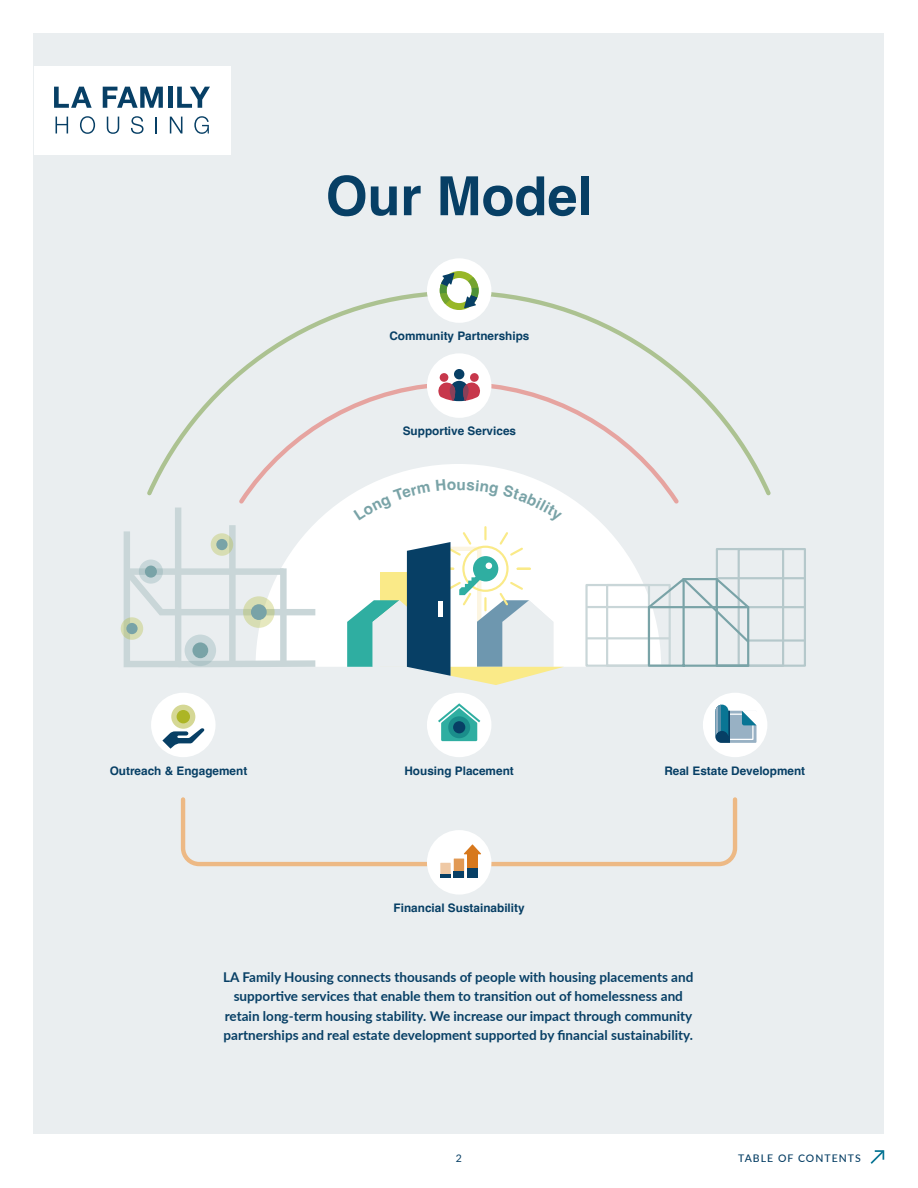
<style>
.page{position:relative;width:918px;height:1188px;background:#fff}
.page>*{position:absolute;margin:0;border:0;box-sizing:border-box;transform-origin:0 0}
.Headline_Small{font:700 54px "Helvetica";color:#073f65}
.Suhbead{font:700 13.5px/19.5px "Lato";color:#073f65;text-align:center}
.t1{font:700 11.85px "Helvetica";color:#073f65}
.t2{font:500 10.5px "Lato";letter-spacing:.1em;color:#073f65}
.t3{font:10.5px "Lato";color:#073f65}
</style>
<div class="page">
<div style="left:34px;top:34px;width:850px;height:1100px;background:#eaeef0"></div>
<div style="left:716px;top:548px;width:68px;height:119px;border:2px solid #b5c8cb"></div>
<div style="left:738px;top:548px;width:68px;height:119px;border:2px solid #b5c8cb"></div>
<hr style="left:748px;top:639px;width:57px;height:3px;background:#b5c8cb">
<hr style="left:717px;top:577px;width:88px;height:2px;background:#b5c8cb">
<hr style="left:739px;top:606px;width:65px;height:2px;background:#b5c8cb">
<svg style="left:314px;top:507px;width:333px;height:160px;fill:#fff"></svg>
<div style="left:585px;top:584px;width:65px;height:83px;border:2px solid #c9d6d8"></div>
<div style="left:606px;top:584px;width:65px;height:83px;border:2px solid #c9d6d8"></div>
<hr style="left:587px;top:637px;width:82px;height:2px;background:#c9d6d8">
<hr style="left:587px;top:606px;width:82px;height:2px;background:#c9d6d8">
<svg style="left:120px;top:525px;width:202px;height:143px"></svg>
<div style="left:229px;top:525px;width:7px;height:138px;background:#c9d6d8"></div>
<div style="left:175px;top:508px;width:6px;height:159px;background:#c9d6d8"></div>
<div style="left:280px;top:568px;width:7px;height:95px;background:#c9d6d8"></div>
<svg style="left:185px;top:635px;width:31px;height:31px"></svg>
<div style="left:192px;top:642px;width:16px;height:16px;background:#79a3a7;border-radius:50%"></div>
<svg style="left:243px;top:596px;width:32px;height:32px"></svg>
<div style="left:251px;top:604px;width:16px;height:16px;background:#79a3a7;border-radius:50%"></div>
<svg style="left:211px;top:533px;width:22px;height:23px"></svg>
<div style="left:216px;top:539px;width:12px;height:11px;background:#79a3a7;border-radius:50%"></div>
<svg style="left:121px;top:617px;width:22px;height:23px"></svg>
<div style="left:126px;top:623px;width:12px;height:11px;background:#79a3a7;border-radius:50%"></div>
<svg style="left:139px;top:560px;width:24px;height:24px"></svg>
<div style="left:145px;top:566px;width:12px;height:12px;background:#79a3a7;border-radius:50%"></div>
<svg style="left:647px;top:575px;width:104px;height:92px"></svg>
<hr style="left:649px;top:606px;width:99px;height:2px;background:#79a3a7">
<svg style="left:239px;top:499px;width:440px;height:8px"></svg>
<svg style="left:147px;top:292px;width:624px;height:207px"></svg>
<div style="left:427px;top:693px;width:64px;height:64px;background:#fff;border-radius:50%"></div>
<svg style="left:438px;top:703px;width:42px;height:38px"></svg>
<div style="left:448px;top:716px;width:22px;height:22px;background:#1a8d8b;border-radius:50%"></div>
<div style="left:453px;top:721px;width:12px;height:12px;background:#073f65;border-radius:50%"></div>
<div style="left:151px;top:693px;width:65px;height:64px;background:#fff;border-radius:50%"></div>
<svg style="left:162px;top:728px;width:43px;height:21px"></svg>
<div style="left:171px;top:705px;width:24px;height:24px;background:#d5d895;border-radius:50%"></div>
<div style="left:177px;top:710px;width:13px;height:13px;background:#acb525;border-radius:50%"></div>
<div style="left:703px;top:693px;width:64px;height:64px;background:#fff;border-radius:50%"></div>
<svg style="left:715px;top:705px;width:42px;height:38px"></svg>
<div style="left:427px;top:353px;width:64px;height:65px;background:#fff;border-radius:50%"></div>
<svg style="left:438px;top:373px;width:42px;height:28px"></svg>
<div style="left:454px;top:369px;width:10px;height:10px;background:#073f65;border-radius:50%"></div>
<div style="left:427px;top:258px;width:64px;height:65px;background:#fff;border-radius:50%"></div>
<svg style="left:439px;top:271px;width:40px;height:39px"></svg>
<div style="left:427px;top:830px;width:64px;height:65px;background:#fff;border-radius:50%"></div>
<svg style="left:180px;top:797px;width:558px;height:81px"></svg>
<div style="left:34px;top:66px;width:197px;height:88px;background:#fff"></div>
<svg style="left:54px;top:87px;width:38px;height:21px"></svg>
<svg style="left:103px;top:87px;width:60px;height:21px"></svg>
<hr style="left:168px;top:87px;width:4px;height:21px;background:#073f65">
<svg style="left:177px;top:87px;width:33px;height:21px"></svg>
<svg style="left:56px;top:117px;width:12px;height:16px"></svg>
<svg style="left:80px;top:116px;width:15px;height:18px"></svg>
<svg style="left:107px;top:117px;width:12px;height:17px"></svg>
<svg style="left:131px;top:116px;width:13px;height:18px"></svg>
<svg style="left:156px;top:117px;width:1px;height:16px"></svg>
<svg style="left:170px;top:117px;width:12px;height:16px"></svg>
<svg style="left:194px;top:116px;width:15px;height:18px"></svg>
<svg style="left:870px;top:1150px;width:15px;height:14px"></svg>
<svg style="left:347px;top:479px;width:217px;height:206px"></svg>
<p class="Headline_Small" style="left:326px;top:163px;width:269px">Our Model</p>
<p class="t1" style="left:389px;top:329px;width:142px">Community Partnerships</p>
<p class="t1" style="left:403px;top:424px;width:115px">Supportive Services</p>
<p class="t1" style="left:110px;top:763px;width:139px">Outreach &amp; Engagement</p>
<p class="t1" style="left:404px;top:763px;width:111px">Housing Placement</p>
<p class="t1" style="left:664px;top:763px;width:142px">Real Estate Development</p>
<p class="t1" style="left:394px;top:901px;width:133px">Financial Sustainability</p>
<p class="Suhbead" style="left:223px;top:966px;width:472px">LA Family Housing connects thousands of people with housing placements and supportive services that enable them to transition out of homelessness and retain long-term housing stability. We increase our impact through community partnerships and real estate development supported by financial sustainability.</p>
<p class="t3" style="left:456px;top:1150px;width:8px">2</p>
<p class="t2" style="left:738px;top:1151px;width:124px">TABLE OF CONTENTS</p>
</div>
